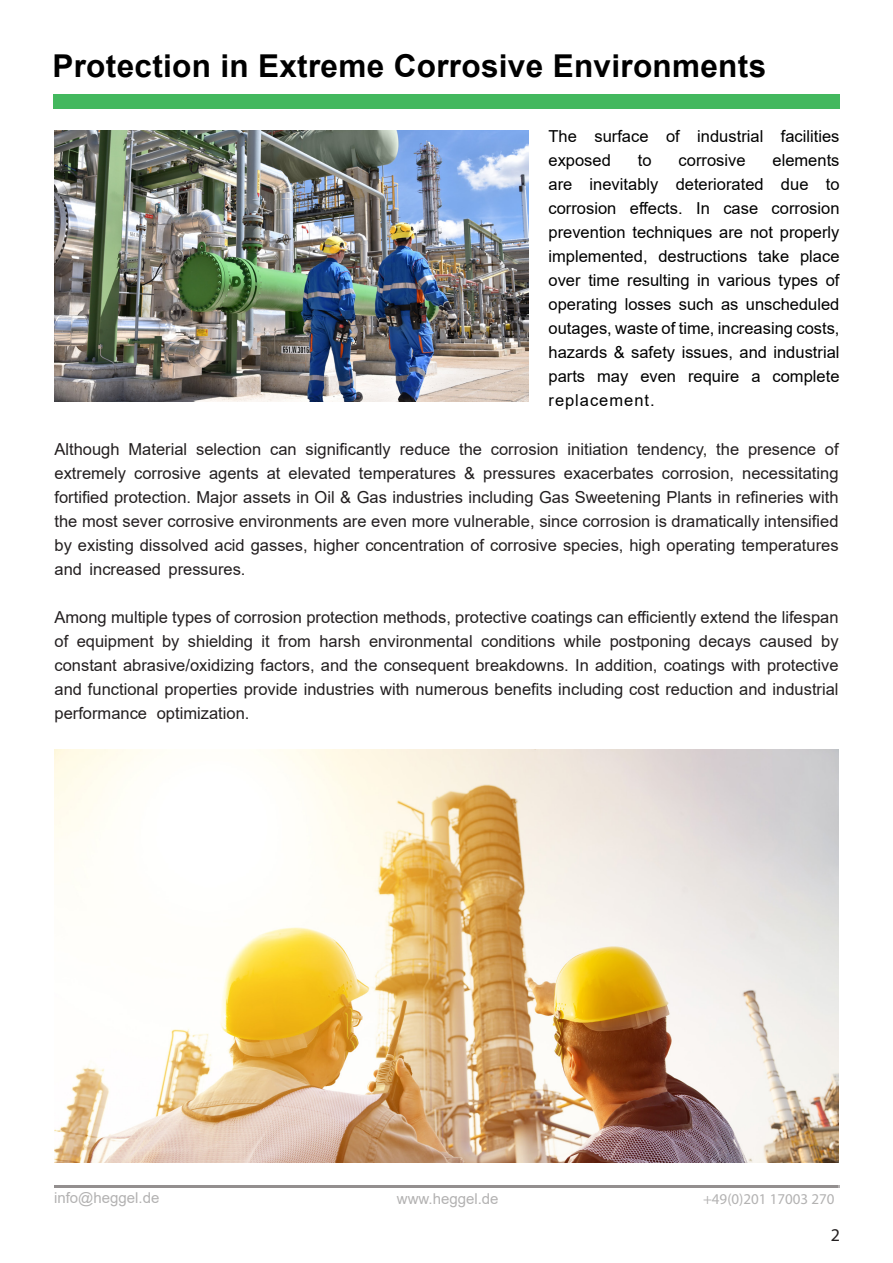
<style>
.page{position:relative;width:893px;height:1263px;background:#fff}
.page>*{position:absolute;margin:0;border:0;box-sizing:border-box;transform-origin:0 0}
.t1{font:700 31.5px "Arial";letter-spacing:.01em;color:#000}
.t2{font:18px "Myriad Pro";color:#231f20}
.t3{font:16.5px/24px "Arial";color:#231f20;text-align:right}
.t4{font:16.5px "Arial";color:#000}
.t5{font:16.5px/24px "Arial";letter-spacing:.06em;color:#000}
.t6{font:15px "Arial";color:#b3b2b2}
.t7{font:15px "Myriad Pro";color:#b3b2b2}
</style>
<div class="page">
<hr style="left:55px;top:1185px;width:785px;height:3px;background:#767171">
<div style="left:53px;top:95px;width:787px;height:14px;background:#43b85e"></div>
<img style="left:55px;top:749px;width:784px;height:413px">
<img style="left:55px;top:130px;width:473px;height:271px">
<h1 class="t1" style="left:52px;top:44px;width:715px">Protection in Extreme Corrosive Environments</h1>
<p class="t4" style="left:549px;top:124px;width:30px">The</p>
<p class="t4" style="left:594px;top:124px;width:56px">surface</p>
<p class="t4" style="left:666px;top:124px;width:15px">of</p>
<p class="t4" style="left:697px;top:124px;width:68px">industrial</p>
<p class="t4" style="left:781px;top:124px;width:60px">facilities</p>
<p class="t4" style="left:549px;top:148px;width:64px">exposed</p>
<p class="t4" style="left:638px;top:148px;width:15px">to</p>
<p class="t4" style="left:679px;top:148px;width:68px">corrosive</p>
<p class="t4" style="left:772px;top:148px;width:68px">elements</p>
<p class="t4" style="left:549px;top:172px;width:25px">are</p>
<p class="t4" style="left:590px;top:172px;width:70px">inevitably</p>
<p class="t4" style="left:676px;top:172px;width:90px">deteriorated</p>
<p class="t4" style="left:781px;top:172px;width:29px">due</p>
<p class="t4" style="left:826px;top:172px;width:15px">to</p>
<p class="t4" style="left:630px;top:196px;width:54px">effects.</p>
<p class="t4" style="left:549px;top:196px;width:69px">corrosion</p>
<p class="t4" style="left:549px;top:220px;width:292px">prevention techniques are not properly</p>
<p class="t4" style="left:800px;top:244px;width:41px">place</p>
<p class="t4" style="left:696px;top:196px;width:15px">In</p>
<p class="t4" style="left:772px;top:196px;width:69px">corrosion</p>
<p class="t4" style="left:723px;top:196px;width:36px">case</p>
<p class="t4" style="left:549px;top:244px;width:101px">implemented,</p>
<p class="t4" style="left:658px;top:244px;width:90px">destructions</p>
<p class="t4" style="left:758px;top:244px;width:33px">take</p>
<p class="t4" style="left:826px;top:268px;width:15px">of</p>
<p class="t4" style="left:588px;top:268px;width:33px">time</p>
<p class="t4" style="left:627px;top:268px;width:64px">resulting</p>
<p class="t4" style="left:697px;top:268px;width:14px">in</p>
<p class="t4" style="left:718px;top:268px;width:55px">various</p>
<p class="t4" style="left:779px;top:268px;width:41px">types</p>
<p class="t4" style="left:549px;top:268px;width:34px">over</p>
<p class="t4" style="left:549px;top:292px;width:292px">operating losses such as unscheduled</p>
<p class="t4" style="left:549px;top:316px;width:292px">outages, waste of time, increasing costs,</p>
<p class="t4" style="left:549px;top:340px;width:292px">hazards &amp; safety issues, and industrial</p>
<p class="t4" style="left:772px;top:364px;width:68px">complete</p>
<p class="t4" style="left:688px;top:364px;width:53px">require</p>
<p class="t5" style="left:549px;top:364px;width:108px">parts replacement.</p>
<p class="t4" style="left:597px;top:364px;width:33px">may</p>
<p class="t4" style="left:640px;top:364px;width:37px">even</p>
<p class="t4" style="left:751px;top:364px;width:11px">a</p>
<p class="t3" style="left:55px;top:437px;width:67px">Although</p>
<p class="t3" style="left:129px;top:437px;width:60px">Material</p>
<p class="t3" style="left:196px;top:437px;width:67px">selection</p>
<p class="t3" style="left:270px;top:437px;width:28px">can</p>
<p class="t3" style="left:306px;top:437px;width:87px">significantly</p>
<p class="t3" style="left:400px;top:437px;width:52px">reduce</p>
<p class="t3" style="left:459px;top:437px;width:24px">the</p>
<p class="t3" style="left:491px;top:437px;width:69px">corrosion</p>
<p class="t3" style="left:568px;top:437px;width:62px">initiation</p>
<p class="t3" style="left:637px;top:437px;width:72px">tendency,</p>
<p class="t3" style="left:716px;top:437px;width:24px">the</p>
<p class="t3" style="left:748px;top:437px;width:69px">presence</p>
<p class="t3" style="left:825px;top:437px;width:15px">of</p>
<p class="t3" style="left:464px;top:461px;width:13px">&amp;</p>
<p class="t3" style="left:55px;top:461px;width:73px">extremely</p>
<p class="t3" style="left:55px;top:485px;width:785px">fortified protection. Major assets in Oil &amp; Gas industries including Gas Sweetening Plants in refineries with</p>
<p class="t3" style="left:55px;top:509px;width:785px">the most sever corrosive environments are even more vulnerable, since corrosion is dramatically intensified</p>
<p class="t3" style="left:55px;top:533px;width:785px">by existing dissolved acid gasses, higher concentration of corrosive species, high operating temperatures</p>
<p class="t3" style="left:169px;top:557px;width:79px">pressures.</p>
<p class="t3" style="left:134px;top:461px;width:68px">corrosive</p>
<p class="t3" style="left:289px;top:461px;width:64px">elevated</p>
<p class="t3" style="left:564px;top:461px;width:91px">exacerbates</p>
<p class="t3" style="left:662px;top:461px;width:74px">corrosion,</p>
<p class="t3" style="left:742px;top:461px;width:98px">necessitating</p>
<p class="t3" style="left:209px;top:461px;width:51px">agents</p>
<p class="t3" style="left:267px;top:461px;width:15px">at</p>
<p class="t3" style="left:359px;top:461px;width:99px">temperatures</p>
<p class="t3" style="left:483px;top:461px;width:74px">pressures</p>
<p class="t3" style="left:55px;top:557px;width:29px">and</p>
<p class="t3" style="left:55px;top:605px;width:785px">Among multiple types of corrosion protection methods, protective coatings can efficiently extend the lifespan by</p>
<p class="t3" style="left:90px;top:557px;width:73px">increased</p>
<p class="t3" style="left:55px;top:629px;width:15px">of</p>
<p class="t3" style="left:55px;top:653px;width:785px">constant abrasive/oxidizing factors, and the consequent breakdowns. In addition, coatings with protective</p>
<p class="t3" style="left:55px;top:677px;width:785px">and functional properties provide industries with numerous benefits including cost reduction and industrial</p>
<p class="t3" style="left:157px;top:701px;width:94px">optimization.</p>
<p class="t3" style="left:278px;top:629px;width:35px">from</p>
<p class="t3" style="left:77px;top:629px;width:79px">equipment</p>
<p class="t3" style="left:162px;top:629px;width:19px">by</p>
<p class="t3" style="left:188px;top:629px;width:67px">shielding</p>
<p class="t3" style="left:261px;top:629px;width:10px">it</p>
<p class="t3" style="left:319px;top:629px;width:43px">harsh</p>
<p class="t3" style="left:369px;top:629px;width:105px">environmental</p>
<p class="t3" style="left:481px;top:629px;width:76px">conditions</p>
<p class="t3" style="left:564px;top:629px;width:39px">while</p>
<p class="t3" style="left:610px;top:629px;width:82px">postponing</p>
<p class="t3" style="left:699px;top:629px;width:54px">decays</p>
<p class="t3" style="left:760px;top:629px;width:55px">caused</p>
<p class="t3" style="left:55px;top:701px;width:94px">performance</p>
<p class="t6" style="left:54px;top:1187px;width:107px">info@heggel.de</p>
<p class="t6" style="left:397px;top:1188px;width:103px">www.heggel.de</p>
<p class="t7" style="left:703px;top:1190px;width:133px">+49 )0( 201 17003 270</p>
<p class="t2" style="left:831px;top:1224px;width:11px">2</p>
</div>
